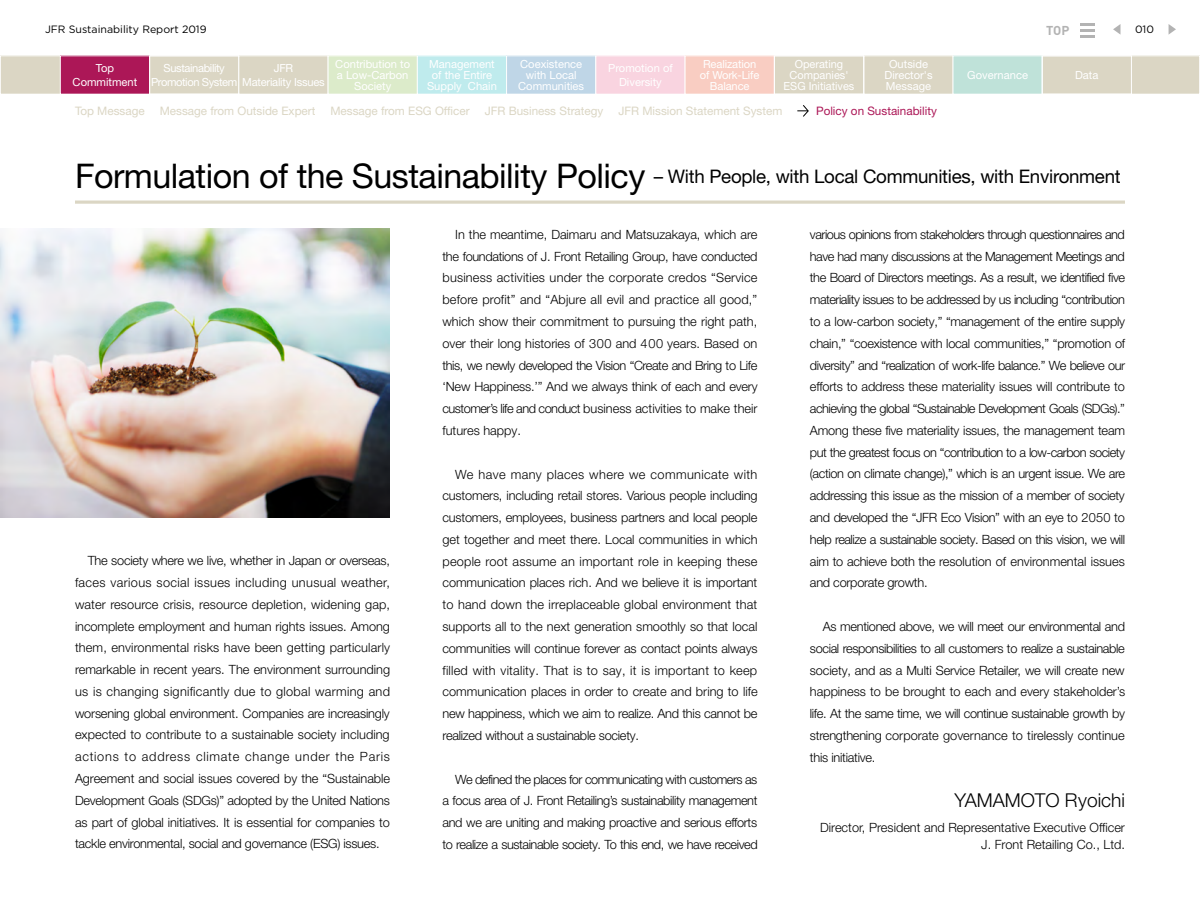
<style>
.page{position:relative;width:1200px;height:900px;background:#fff}
.page>*{position:absolute;margin:0;border:0;box-sizing:border-box;transform-origin:0 0}
.t1{font:34.05px "Helvetica Neue LT Pro";letter-spacing:-.015em;color:#000}
.t2{font:300 19.2px "Helvetica Neue LT Pro";color:#000}
.t3{font:18.75px "Helvetica Neue LT Pro";letter-spacing:-.015em;color:#000}
.t4{font:300 12.75px/21.8px "Helvetica Neue LT Pro";letter-spacing:-.02em;color:#000;text-align:justify}
.t5{font:300 12.75px/17px "Helvetica Neue LT Pro";color:#000;text-align:right}
.t6{font:700 12.75px "DIN";color:#b3b3b3}
.t7{font:11.7px "Helvetica Neue LT Pro";color:#dbd6c4}
.t8{font:11.7px "Helvetica Neue LT Pro";color:#ac1757}
.t9{font:11.1px/11.1px "Helvetica Neue LT Pro";color:#fff;text-align:center}
.t10{font:11.1px/13.8px "Helvetica Neue LT Pro";letter-spacing:-.035em;color:#fff}
.t11{font:10.65px "Gotham";color:#000}
</style>
<div class="page">
<hr style="left:75px;top:201px;width:1050px;height:3px;background:#dbd6c4">
<img style="left:0;top:228px;width:390px;height:290px">
<svg style="left:797px;top:105px;width:12px;height:12px"></svg>
<svg style="left:1169px;top:24px;width:7px;height:10px"></svg>
<svg style="left:1113px;top:24px;width:7px;height:10px"></svg>
<hr style="left:1080px;top:23px;width:15px;height:3px;background:#b3b3b3">
<hr style="left:1080px;top:29px;width:15px;height:3px;background:#b3b3b3">
<hr style="left:1080px;top:35px;width:15px;height:3px;background:#b3b3b3">
<div style="left:0;top:56px;width:1200px;height:38px;background:#dbd6c4"></div>
<div style="left:60px;top:56px;width:90px;height:38px;background:#ac1757"></div>
<div style="left:149px;top:55px;width:90px;height:39px;border:1px solid #fff"></div>
<div style="left:239px;top:55px;width:90px;height:39px;border:1px solid #fff"></div>
<div style="left:328px;top:56px;width:89px;height:38px;background:#dcebca"></div>
<div style="left:328px;top:55px;width:90px;height:39px;border:1px solid #fff"></div>
<div style="left:417px;top:56px;width:90px;height:38px;background:#bfebed"></div>
<div style="left:417px;top:55px;width:90px;height:39px;border:1px solid #fff"></div>
<div style="left:507px;top:56px;width:89px;height:38px;background:#bfd6e7"></div>
<div style="left:506px;top:55px;width:90px;height:39px;border:1px solid #fff"></div>
<div style="left:596px;top:56px;width:89px;height:38px;background:#f9d4e0"></div>
<div style="left:596px;top:55px;width:90px;height:39px;border:1px solid #fff"></div>
<div style="left:685px;top:56px;width:89px;height:38px;background:#f9cdc2"></div>
<div style="left:685px;top:55px;width:90px;height:39px;border:1px solid #fff"></div>
<div style="left:864px;top:55px;width:90px;height:39px;border:1px solid #fff"></div>
<div style="left:953px;top:56px;width:89px;height:38px;background:#bfe2d9"></div>
<div style="left:953px;top:55px;width:90px;height:39px;border:1px solid #fff"></div>
<div style="left:774px;top:55px;width:90px;height:39px;border:1px solid #fff"></div>
<div style="left:1042px;top:55px;width:90px;height:39px;border:1px solid #fff"></div>
<p class="t11" style="left:45px;top:22px;width:163px">JFR Sustainability Report 2019</p>
<p class="t9" style="left:73px;top:61px;width:66px;line-height:13.8px">Top<br>Commitment</p>
<p class="t10" style="left:151px;top:61px;width:175px;text-indent:13px">Sustainability<br>Promotion System Materiality Issues</p>
<p class="t9" style="left:274px;top:62px;width:21px">JFR</p>
<p class="t9" style="left:335px;top:58px;width:76px">Contribution to a Low-Carbon<br>Society</p>
<p class="t9" style="left:429px;top:58px;width:67px">Management</p>
<p class="t9" style="left:432px;top:69px;width:62px">of the Entire</p>
<p class="t9" style="left:468px;top:80px;width:30px">Chain</p>
<p class="t9" style="left:427px;top:80px;width:36px">Supply</p>
<p class="t6" style="left:1046px;top:22px;width:25px">TOP</p>
<p class="t9" style="left:518px;top:58px;width:67px">Coexistence with Local<br>Communities</p>
<p class="t9" style="left:608px;top:61px;width:66px;line-height:13.8px">Promotion of<br>Diversity</p>
<p class="t9" style="left:700px;top:58px;width:61px">Realization of Work-Life<br>Balance</p>
<p class="t9" style="left:884px;top:58px;width:50px">Outside<br>Director s'<br>Message</p>
<p class="t9" style="left:967px;top:69px;width:62px">Governance</p>
<p class="t9" style="left:784px;top:58px;width:72px">Operating<br>Companies'<br>ESG Initiatives</p>
<p class="t9" style="left:1075px;top:69px;width:25px">Data</p>
<p class="t7" style="left:75px;top:104px;width:71px">Top Message</p>
<p class="t7" style="left:160px;top:104px;width:157px">Message from Outside Expert</p>
<p class="t7" style="left:330px;top:104px;width:141px">Message from ESG Officer</p>
<p class="t7" style="left:485px;top:104px;width:120px">JFR Business Strategy</p>
<p class="t7" style="left:618px;top:104px;width:165px">JFR Mission Statement System</p>
<p class="t8" style="left:816px;top:104px;width:122px">Policy on Sustainability</p>
<p class="t11" style="left:1135px;top:22px;width:20px">010</p>
<h1 class="t1" style="left:75px;top:155px;width:572px">Formulation of the Sustainability Policy</h1>
<h3 class="t3" style="left:654px;top:164px;width:468px">– With People, with Local Communities, with Environment</h3>
<p class="t4" style="left:75px;top:550px;width:317px;text-indent:13px">The society where we live, whether in Japan or overseas, faces various social issues including unusual weather, water resource crisis, resource depletion, widening gap, incomplete employment and human rights issues. Among them, environmental risks have been getting particularly remarkable in recent years. The environment surrounding us is changing significantly due to global warming and worsening global environment. Companies are increasingly expected to contribute to a sustainable society including actions to address climate change under the Paris Agreement and social issues covered by the “Sustainable Development Goals (SDGs)” adopted by the United Nations as part of global initiatives isIt. essential for companies to tackle environmental, social and governance (ESG) issues.</p>
<p class="t4" style="left:442px;top:223px;width:317px;text-indent:13px">In the meantime, Daimaru and Matsuzakaya, which are the foundations of .J Front Retailing Group, have conducted business activities under the corporate credos “Service before profit” and “Abjure all evil and practice all good “, which show their commitment to pursuing the right path, over their long histories of 300 and 400 years. Based on this, we newly developed the Vision “Create and Bring to Life ‘New Happiness.’” And we always think of each and every customers’ life and conduct business activities to make their futures happy.</p>
<p class="t4" style="left:442px;top:463px;width:317px;text-indent:13px">We have many places where we communicate with customers, including retail stores. Various people including customers, employees, business partners and local people get together and meet there. Local communities in which people root assume an important role in keeping these communication places rich. And we believe isit important to hand down the irreplaceable global environment that supports all to the next generation smoothly so that local communities will continue forever as contact points always filled with vitality. That is to say isit, important to keep communication places in order to create and bring to life new happiness, which we aim to realize. And this cannot be realized without a sustainable society.</p>
<p class="t4" style="left:442px;top:768px;width:317px;text-indent:13px">We defined the places for communicating with customers as a focus area of .J Front Retailings’ sustainability management and we are uniting and making proactive and serious efforts to realize a sustainable society. To this end, we have received</p>
<p class="t4" style="left:810px;top:223px;width:317px">various opinions from stakeholders through questionnaires and have had many discussions at the Management Meetings and the Board of Directors meetings. As a result, we identified five materiality issues to be addressed by us including “contribution to a low-carbon society,” “management of the entire supply chain,” “coexistence with local communities,” “promotion of diversity” and “realization of work-life balance ” . We believe our efforts to address these materiality issues will contribute to achieving the global “Sustainable Development Goals (SDGs “.( Among these five materiality issues, the management team put the greatest focus on “contribution to a low-carbon society (action on climate change ” ,) which is an urgent issue. We are addressing this issue as the mission of a member of society and developed the “JFR Eco Vision” with an eye to 2050 to help realize a sustainable society. Based on this vision, we will aim to achieve both the resolution of environmental issues and corporate growth.</p>
<p class="t4" style="left:810px;top:615px;width:317px;text-indent:13px">As mentioned above, we will meet our environmental and social responsibilities to all customers to realize a sustainable society, and as a Multi Service Retailer, we will create new happiness to be brought to each and every stakeholder s’ life. At the same time, we will continue sustainable growth by strengthening corporate governance to tirelessly continue this initiative.</p>
<h2 class="t2" style="left:954px;top:788px;width:172px">YAMAMOTO Ryoichi</h2>
<p class="t5" style="left:820px;top:819px;width:306px">Director, President and Representative Executive Officer .J Front Retailing Co., Ltd.</p>
</div>
